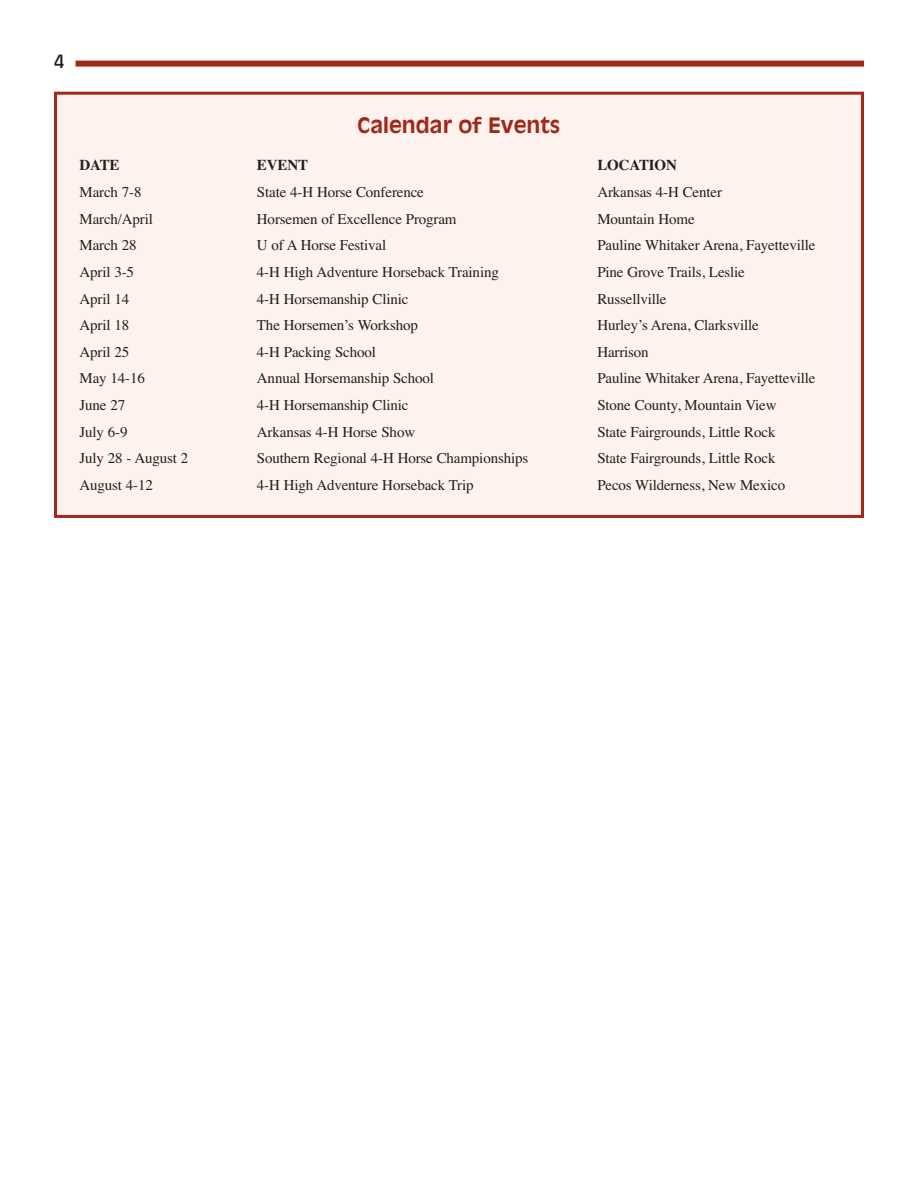
<style>
.page{position:relative;width:918px;height:1188px;background:#fff}
.page>*{position:absolute;margin:0;border:0;box-sizing:border-box;transform-origin:0 0}
.t1{font:700 21px "Antique Olive";color:#a1281b}
.t2{font:18px "Antique Olive";color:#231f20}
.t3{font:15px "Times";letter-spacing:-.01em;color:#231f20}
.t4{font:700 15px "Times";letter-spacing:-.01em;color:#231f20}
</style>
<div class="page">
<div style="left:76px;top:61px;width:788px;height:6px;background:#a1281b"></div>
<div style="left:57px;top:95px;width:804px;height:420px;background:#fdf2ed"></div>
<div style="left:54px;top:92px;width:810px;height:426px;border:3px solid #a1281b"></div>
<p class="t2" style="left:54px;top:54px;width:12px">4</p>
<h1 class="t1" style="left:358px;top:117px;width:204px">Calendar of Events</h1>
<p class="t4" style="left:80px;top:156px;width:42px">DATE</p>
<p class="t4" style="left:257px;top:156px;width:53px">EVENT</p>
<p class="t4" style="left:597px;top:156px;width:81px">LOCATION</p>
<p class="t3" style="left:80px;top:183px;width:64px">March 7-8</p>
<p class="t3" style="left:257px;top:183px;width:168px">State 4-H Horse Conference</p>
<p class="t3" style="left:597px;top:183px;width:126px">Arkansas 4-H Center</p>
<p class="t3" style="left:80px;top:210px;width:75px">March/April</p>
<p class="t3" style="left:257px;top:210px;width:201px">Horsemen of Excellence Program</p>
<p class="t3" style="left:597px;top:210px;width:99px">Mountain Home</p>
<p class="t3" style="left:80px;top:236px;width:59px">March 28</p>
<p class="t3" style="left:257px;top:236px;width:131px">U of A Horse Festival</p>
<p class="t3" style="left:597px;top:236px;width:220px">Pauline Whitaker Arena, Fayetteville</p>
<p class="t3" style="left:80px;top:263px;width:56px">April 3-5</p>
<p class="t3" style="left:257px;top:263px;width:243px">4-H High Adventure Horseback Training</p>
<p class="t3" style="left:597px;top:263px;width:149px">Pine Grove Trails, Leslie</p>
<p class="t3" style="left:80px;top:290px;width:51px">April 14</p>
<p class="t3" style="left:257px;top:290px;width:153px">4-H Horsemanship Clinic</p>
<p class="t3" style="left:597px;top:290px;width:71px">Russellville</p>
<p class="t3" style="left:80px;top:316px;width:51px">April 18</p>
<p class="t3" style="left:257px;top:316px;width:162px">The Horsemen’s Workshop</p>
<p class="t3" style="left:597px;top:316px;width:163px">Hurley’s Arena, Clarksville</p>
<p class="t3" style="left:80px;top:343px;width:51px">April 25</p>
<p class="t3" style="left:257px;top:343px;width:121px">4-H Packing School</p>
<p class="t3" style="left:597px;top:343px;width:53px">Harrison</p>
<p class="t3" style="left:80px;top:369px;width:67px">May 14-16</p>
<p class="t3" style="left:257px;top:369px;width:178px">Annual Horsemanship School</p>
<p class="t3" style="left:597px;top:369px;width:220px">Pauline Whitaker Arena, Fayetteville</p>
<p class="t3" style="left:80px;top:396px;width:47px">June 27</p>
<p class="t3" style="left:257px;top:396px;width:153px">4-H Horsemanship Clinic</p>
<p class="t3" style="left:597px;top:396px;width:181px">Stone County, Mountain View</p>
<p class="t3" style="left:80px;top:423px;width:50px">July 6-9</p>
<p class="t3" style="left:257px;top:423px;width:160px">Arkansas 4-H Horse Show</p>
<p class="t3" style="left:597px;top:423px;width:180px">State Fairgrounds, Little Rock</p>
<p class="t3" style="left:80px;top:449px;width:110px">July 28 - August 2</p>
<p class="t3" style="left:257px;top:449px;width:273px">Southern Regional 4-H Horse Championships</p>
<p class="t3" style="left:597px;top:449px;width:180px">State Fairgrounds, Little Rock</p>
<p class="t3" style="left:80px;top:476px;width:75px">August 4-12</p>
<p class="t3" style="left:257px;top:476px;width:218px">4-H High Adventure Horseback Trip</p>
<p class="t3" style="left:597px;top:476px;width:189px">Pecos Wilderness, New Mexico</p>
</div>
